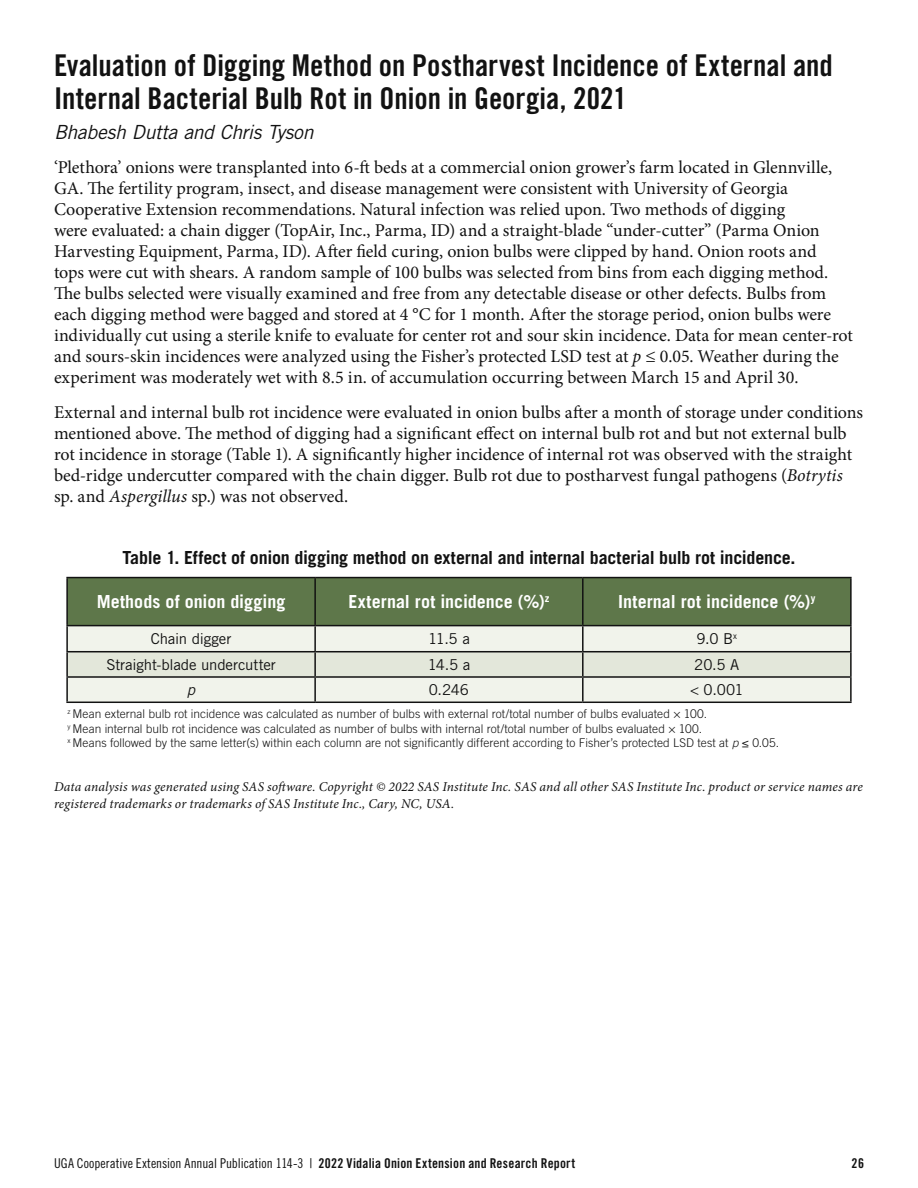
<style>
.page{position:relative;width:918px;height:1188px;background:#fff}
.page>*{position:absolute;margin:0;border:0;box-sizing:border-box;transform-origin:0 0}
.Body_Copy{font:30px/33px "Trade Gothic LT Std Bd Cn 20";color:#121212}
.Body_Copy-2{font:italic 19.5px "Trade Gothic LT Std";letter-spacing:-.02em;color:#121212}
.Body_Copy-3{font:18px/21px "Minion Pro";letter-spacing:-.005em;color:#121212}
.Body_Copy-4{font:700 18px "Trade Gothic LT Std";letter-spacing:-.01em;color:#121212}
.Footer_Pub_Info{font:700 18px "Trade Gothic LT Std";color:#fff}
.Footer_Pub_Info-2{font:15px "Trade Gothic LT Std";letter-spacing:-.01em;color:#121212}
.Footer_Pub_Info-3{font:italic 15px "Trade Gothic LT Std";color:#121212}
.Body_Copy-5{font:italic 13.5px/16.5px "Minion Pro";letter-spacing:.01em;color:#121212}
.t1{font:13.5px "Trade Gothic LT Std Cn 18";color:#121212}
.t2{font:13.5px "Trade Gothic LT Std Bd Cn 20";color:#121212}
.Body_Copy-6{font:300 12px "Trade Gothic LT Std";color:#121212}
.s1{font-style:italic}
.s2{font-family:"Trade Gothic LT Std Bd Cn 20"}
</style>
<div class="page">
<div style="left:68px;top:578px;width:782px;height:47px;background:#5e774a"></div>
<div style="left:68px;top:626px;width:782px;height:76px;background:#f1f3eb"></div>
<div style="left:68px;top:652px;width:782px;height:24px;background:#e3e7da"></div>
<hr style="left:66px;top:577px;width:249px;height:1px;background:#121212">
<hr style="left:66px;top:578px;width:2px;height:47px;background:#121212">
<hr style="left:315px;top:577px;width:268px;height:1px;background:#121212">
<hr style="left:314px;top:578px;width:2px;height:47px;background:#121212">
<hr style="left:583px;top:577px;width:269px;height:1px;background:#121212">
<hr style="left:582px;top:578px;width:2px;height:47px;background:#121212">
<hr style="left:850px;top:578px;width:2px;height:47px;background:#121212">
<hr style="left:66px;top:625px;width:249px;height:1px;background:#121212">
<hr style="left:66px;top:626px;width:2px;height:25px;background:#121212">
<hr style="left:315px;top:625px;width:268px;height:1px;background:#121212">
<hr style="left:314px;top:626px;width:2px;height:25px;background:#121212">
<hr style="left:583px;top:625px;width:269px;height:1px;background:#121212">
<hr style="left:582px;top:626px;width:2px;height:25px;background:#121212">
<hr style="left:850px;top:626px;width:2px;height:25px;background:#121212">
<hr style="left:66px;top:651px;width:249px;height:1px;background:#121212">
<hr style="left:66px;top:652px;width:2px;height:24px;background:#121212">
<hr style="left:315px;top:651px;width:268px;height:1px;background:#121212">
<hr style="left:314px;top:652px;width:2px;height:24px;background:#121212">
<hr style="left:583px;top:651px;width:269px;height:1px;background:#121212">
<hr style="left:582px;top:652px;width:2px;height:24px;background:#121212">
<hr style="left:850px;top:652px;width:2px;height:24px;background:#121212">
<hr style="left:66px;top:676px;width:249px;height:2px;background:#121212">
<hr style="left:66px;top:678px;width:2px;height:24px;background:#121212">
<hr style="left:315px;top:676px;width:268px;height:2px;background:#121212">
<hr style="left:314px;top:678px;width:2px;height:24px;background:#121212">
<hr style="left:583px;top:676px;width:269px;height:2px;background:#121212">
<hr style="left:582px;top:678px;width:2px;height:24px;background:#121212">
<hr style="left:850px;top:678px;width:2px;height:24px;background:#121212">
<hr style="left:66px;top:702px;width:249px;height:1px;background:#121212">
<hr style="left:315px;top:702px;width:268px;height:1px;background:#121212">
<hr style="left:583px;top:702px;width:269px;height:1px;background:#121212">
<p class="Body_Copy" style="left:54px;top:48px;width:780px">Evaluation of Digging Method on Postharvest Incidence of External and<br>Internal Bacterial Bulb Rot in Onion in Georgia, 2021</p>
<p class="Body_Copy-2" style="left:54px;top:120px;width:261px">Bhabesh Dutta and Chris Tyson</p>
<p class="Body_Copy-3" style="left:54px;top:157px;width:801px">‘Plethora’ onions were transplanted into 6-ft beds at a commercial onion grower’s farm located in Glennville, GA. The fertility program, insect, and disease management were consistent with University of Georgia Cooperative Extension recommendations. Natural infection was relied upon. Two methods of digging<br>were evaluated: a chain digger (TopAir, Inc., Parma, ID) and a straight-blade “under-cutter” (Parma Onion Harvesting Equipment, Parma, ID). After field curing, onion bulbs were clipped by hand. Onion roots and<br>tops were cut with shears. A random sample of 100 bulbs was selected from bins from each digging method.<br>The bulbs selected were visually examined and free from any detectable disease or other defects. Bulbs from each digging method were bagged and stored at 4 °C for 1 month. After the storage period, onion bulbs were individually cut using a sterile knife to evaluate for center rot and sour skin incidence. Data for mean center-rot and sours-skin incidences were analyzed using the Fisher’s protected LSD test at <span class="s1">p</span> ≤ 0.05. Weather during the experiment was moderately wet with 8.5 in. of accumulation occurring between March 15 and April 30.</p>
<p class="Body_Copy-3" style="left:54px;top:402px;width:811px">External and internal bulb rot incidence were evaluated in onion bulbs after a month of storage under conditions mentioned above. The method of digging had a significant effect on internal bulb rot and but not external bulb rot incidence in storage (Table 1). A significantly higher incidence of internal rot was observed with the straight bed-ridge undercutter compared with the chain digger. Bulb rot due to postharvest fungal pathogens (<span class="s1">Botrytis </span>sp. and <span class="s1">Aspergillus</span> sp.) was not observed.</p>
<p class="Body_Copy-4" style="left:123px;top:547px;width:674px">Table 1. Effect of onion digging method on external and internal bacterial bulb rot incidence.</p>
<p class="Footer_Pub_Info" style="left:97px;top:591px;width:190px">Methods of onion digging</p>
<p class="Footer_Pub_Info" style="left:349px;top:591px;width:202px">External rot incidence (%)<sup>z</sup></p>
<p class="Footer_Pub_Info" style="left:618px;top:591px;width:199px">Internal rot incidence (%)<sup>y</sup></p>
<p class="Footer_Pub_Info-2" style="left:151px;top:630px;width:82px">Chain digger</p>
<p class="Footer_Pub_Info-2" style="left:428px;top:630px;width:43px">11.5 a</p>
<p class="Footer_Pub_Info-2" style="left:697px;top:630px;width:42px">9.0 B<sup>x</sup></p>
<p class="Footer_Pub_Info-2" style="left:106px;top:655px;width:171px">Straight-blade undercutter</p>
<p class="Footer_Pub_Info-2" style="left:428px;top:655px;width:44px">14.5 a</p>
<p class="Footer_Pub_Info-2" style="left:694px;top:655px;width:47px">20.5 A</p>
<p class="Footer_Pub_Info-3" style="left:187px;top:681px;width:10px">p</p>
<p class="Footer_Pub_Info-2" style="left:429px;top:681px;width:42px">0.246</p>
<p class="Footer_Pub_Info-2" style="left:690px;top:681px;width:55px">&lt; 0.001</p>
<p class="Body_Copy-6" style="left:68px;top:707px;width:641px"><sup>z</sup> Mean external bulb rot incidence was calculated as number of bulbs with external rot/total number of bulbs evaluated × 100.</p>
<p class="Body_Copy-6" style="left:68px;top:721px;width:636px"><sup>y</sup> Mean internal bulb rot incidence was calculated as number of bulbs with internal rot/total number of bulbs evaluated × 100.</p>
<p class="Body_Copy-6" style="left:68px;top:736px;width:713px"><sup>x</sup> Means followed by the same letter(s) within each column are not significantly different according to Fisher’s protected LSD test at <span class="s1">p</span> ≤ 0.05.</p>
<p class="Body_Copy-5" style="left:54px;top:779px;width:810px">Data analysis was generated using SAS software. Copyright © 2022 SAS Institute Inc. SAS and all other SAS Institute Inc. product or service names are registered trademarks or trademarks of SAS Institute Inc., Cary, NC, USA.</p>
<p class="t1" style="left:54px;top:1155px;width:523px">UGA Cooperative Extension Annual Publication 114-3 | <span class="s2">2022 Vidalia Onion Extension and Research Report</span></p>
<p class="t2" style="left:852px;top:1155px;width:14px">26</p>
</div>
